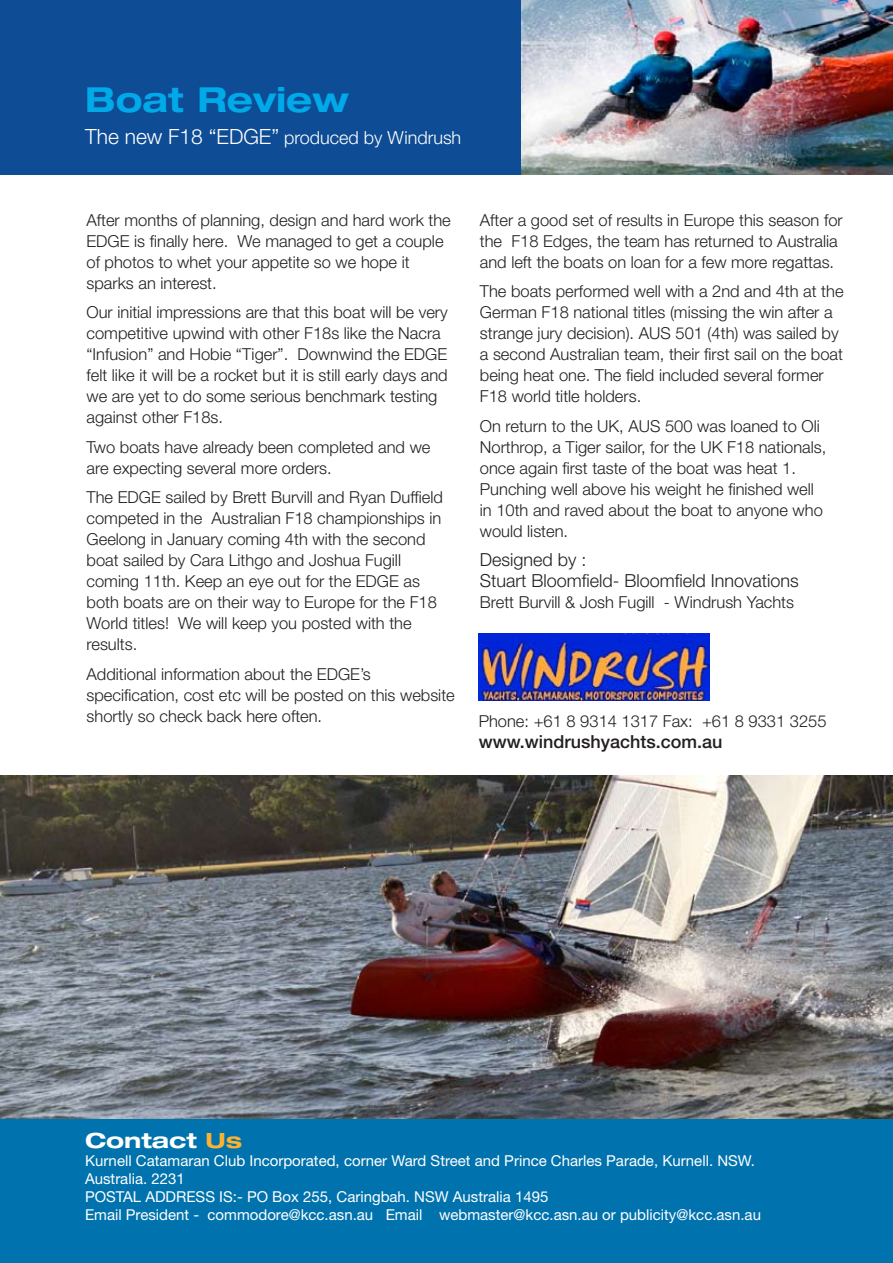
<style>
.page{position:relative;width:893px;height:1263px;background:#fff}
.page>*{position:absolute;margin:0;border:0;box-sizing:border-box;transform-origin:0 0}
.t1{font:700 expanded 34.5px "Helvetica Neue";color:#00aae9}
.t2{font:700 expanded 21px "Helvetica Neue";color:#fff;scale:1.11 1}
.t3{font:300 18px/21px "Helvetica Neue";color:#231f20}
.t4{font:300 18px "Helvetica Neue";color:#fff}
.t5{font:500 18px "Helvetica Neue";color:#231f20}
.t6{font:300 16.5px/21px "Helvetica Neue";color:#231f20}
.t7{font:15px/18px "Helvetica Neue";color:#fff}
.s1{font-size:21px}
.s2{color:#fcb131}
</style>
<div class="page">
<div style="left:0;top:0;width:893px;height:174px;background:#0e4c95"></div>
<div style="left:0;top:1118px;width:893px;height:145px;background:#0073ae"></div>
<img style="left:522px;top:0;width:371px;height:174px">
<img style="left:0;top:775px;width:893px;height:344px">
<img style="left:479px;top:633px;width:230px;height:68px">
<h1 class="t1" style="left:85px;top:78px;width:265px">Boat Review</h1>
<p class="t4" style="left:85px;top:126px;width:378px"><span class="s1">The new F18 “EDGE”</span> produced by Windrush</p>
<p class="t6" style="left:87px;top:209px;width:366px">After months of planning, design and hard work the EDGE is finally here. We managed to get a couple of photos to whet your appetite so we hope it sparks an interest.</p>
<p class="t6" style="left:87px;top:301px;width:363px">Our initial impressions are that this boat will be very competitive upwind with other F18s like the Nacra “Infusion” and Hobie “Tiger”. Downwind the EDGE felt like it will be a rocket but it is still early days and we are yet to do some serious benchmark testing against other F18s.</p>
<p class="t6" style="left:87px;top:436px;width:345px">Two boats have already been completed and we are expecting several more orders.</p>
<p class="t6" style="left:87px;top:486px;width:358px">The EDGE sailed by Brett Burvill and Ryan Duffield competed in the Australian F18 championships in Geelong in January coming 4th with the second boat sailed by Cara Lithgo and Joshua Fugill coming 11th. Keep an eye out for the EDGE as both boats are on their way to Europe for the F18<br>World titles! We will keep you posted with the results.</p>
<p class="t6" style="left:87px;top:663px;width:370px">Additional information about the EDGE’s specification, cost etc will be posted on this website shortly so check back here often.</p>
<p class="t6" style="left:480px;top:209px;width:364px">After a good set of results in Europe this season for the F18 Edges, the team has returned to Australia and left the boats on loan for a few more regattas.</p>
<p class="t6" style="left:480px;top:280px;width:365px">The boats performed well with a 2nd and 4th at the German F18 national titles (missing the win after a strange jury decision). AUS 501 (4th) was sailed by a second Australian team, their first sail on the boat being heat one. The field included several former F18 world title holders.</p>
<p class="t6" style="left:480px;top:415px;width:348px">On return to the UK, AUS 500 was loaned to Oli Northrop, a Tiger sailor, for the UK F18 nationals, once again first taste of the boat was heat 1.<br>Punching well above his weight he finished well in 10th and raved about the boat to anyone who would listen.</p>
<p class="t3" style="left:480px;top:549px;width:321px">Designed by :<br>Stuart Bloomfield- Bloomfield Innovations</p>
<p class="t6" style="left:480px;top:591px;width:316px">Brett Burvill &amp; Josh Fugill - Windrush Yachts</p>
<p class="t6" style="left:479px;top:710px;width:349px">Phone: +61 8 9314 1317 Fax: +61 8 9331 3255</p>
<p class="t5" style="left:479px;top:731px;width:245px">www.windrushyachts.com.au</p>
<p class="t2" style="left:85px;top:1127px;width:143px">Contact <span class="s2">Us</span></p>
<p class="t7" style="left:85px;top:1151px;width:677px">Kurnell Catamaran Club Incorporated, corner Ward Street and Prince Charles Parade, Kurnell. NSW.<br>Australia. 2231<br>POSTAL ADDRESS IS:- PO Box 255, Caringbah. NSW Australia 1495<br>Email President - commodore@kcc.asn.au Email webmaster@kcc.asn.au or publicity@kcc.asn.au</p>
</div>
